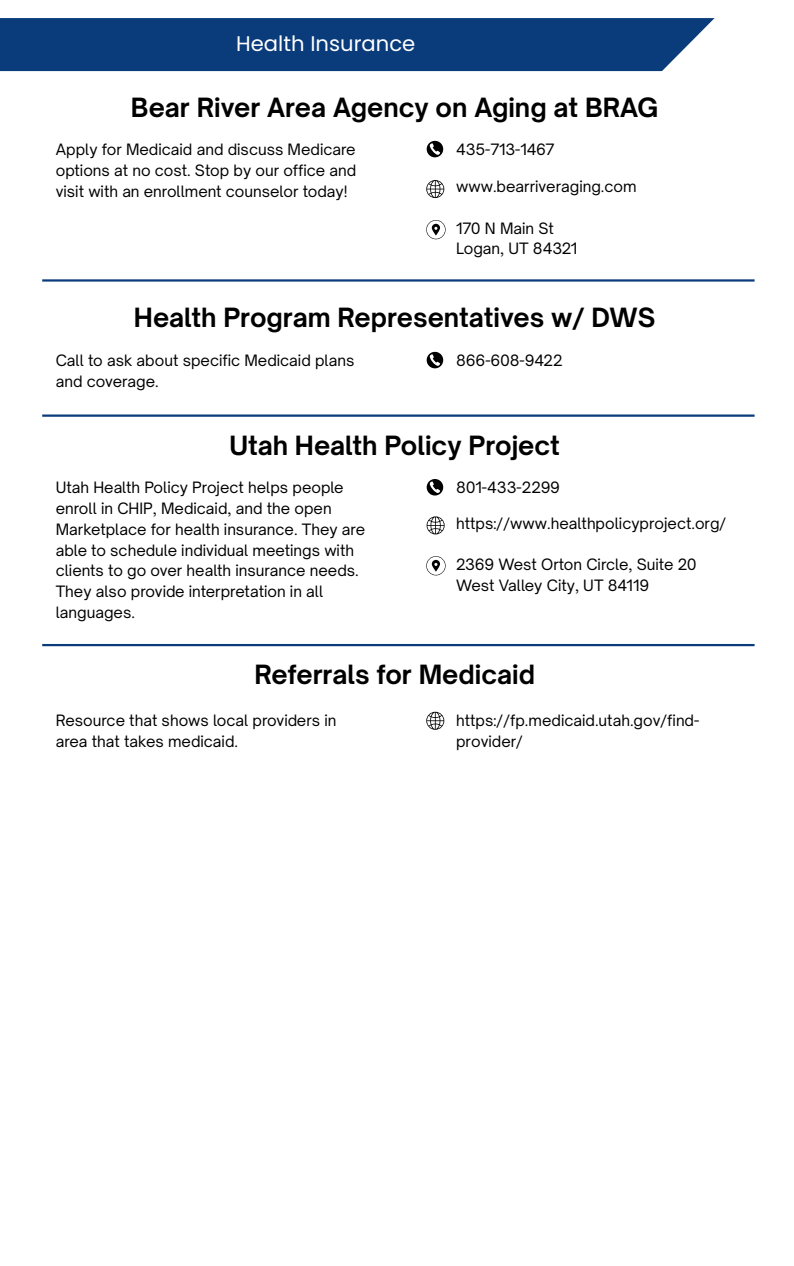
<style>
.page{position:relative;width:794px;height:1266px;background:#fff}
.page>*{position:absolute;margin:0;border:0;box-sizing:border-box;transform-origin:0 0}
.t1{font:700 25.35px "Open Sauce One";color:#000}
.t2{font:21.15px "Poppins";color:#fff}
.t3{font:15px/20.9px "Open Sauce One";color:#000}
.t4{font:15px "Open Sauce One";letter-spacing:-.02em;color:#000}
</style>
<div class="page">
<div style="left:0;top:18px;width:714px;height:53px;background:#0a3b7a"></div>
<hr style="left:42px;top:279px;width:712px;height:3px;background:#0a3b7a">
<svg style="left:426px;top:141px;width:17px;height:16px"></svg>
<svg style="left:426px;top:180px;width:18px;height:18px"></svg>
<svg style="left:426px;top:220px;width:19px;height:19px"></svg>
<hr style="left:42px;top:414px;width:712px;height:3px;background:#0a3b7a">
<svg style="left:426px;top:352px;width:17px;height:16px"></svg>
<svg style="left:426px;top:479px;width:17px;height:16px"></svg>
<svg style="left:426px;top:516px;width:18px;height:18px"></svg>
<svg style="left:426px;top:556px;width:19px;height:19px"></svg>
<hr style="left:42px;top:644px;width:712px;height:2px;background:#0a3b7a">
<svg style="left:426px;top:712px;width:18px;height:18px"></svg>
<h2 class="t2" style="left:236px;top:29px;width:180px">Health Insurance</h2>
<h1 class="t1" style="left:131px;top:91px;width:528px">Bear River Area Agency on Aging at BRAG</h1>
<p class="t3" style="left:56px;top:139px;width:301px">Apply for Medicaid and discuss Medicare</p>
<p class="t4" style="left:456px;top:140px;width:100px">435-713-1467</p>
<p class="t3" style="left:56px;top:160px;width:302px">options at no cost. Stop by our office and visit with an enrollment counselor today!</p>
<p class="t3" style="left:456px;top:176px;width:182px">www.bearriveraging.com</p>
<p class="t3" style="left:456px;top:217px;width:99px">170 N Main St</p>
<p class="t3" style="left:456px;top:238px;width:123px">Logan, UT 84321</p>
<h1 class="t1" style="left:134px;top:302px;width:522px">Health Program Representatives w/ DWS</h1>
<p class="t3" style="left:56px;top:350px;width:300px">Call to ask about specific Medicaid plans</p>
<p class="t3" style="left:456px;top:350px;width:108px">866-608-9422</p>
<p class="t3" style="left:56px;top:370px;width:104px">and coverage.</p>
<h1 class="t1" style="left:229px;top:429px;width:332px">Utah Health Policy Project</h1>
<p class="t3" style="left:56px;top:477px;width:289px">Utah Health Policy Project helps people</p>
<p class="t3" style="left:456px;top:477px;width:105px">801-433-2299</p>
<p class="t3" style="left:56px;top:498px;width:311px">enroll in CHIP, Medicaid, and the open Marketplace for health insurance. They are able to schedule individual meetings with clients to go over health insurance needs.<br>They also provide interpretation in all languages.</p>
<p class="t3" style="left:456px;top:513px;width:272px">https://www.healthpolicyproject.org/</p>
<p class="t3" style="left:456px;top:554px;width:242px">2369 West Orton Circle, Suite 20</p>
<p class="t3" style="left:456px;top:575px;width:194px">West Valley City, UT 84119</p>
<h1 class="t1" style="left:254px;top:659px;width:282px">Referrals for Medicaid</h1>
<p class="t3" style="left:56px;top:710px;width:282px">Resource that shows local providers in area that takes medicaid.</p>
<p class="t3" style="left:456px;top:710px;width:244px">https://fp.medicaid.utah.gov/find&shy;provider/</p>
</div>
